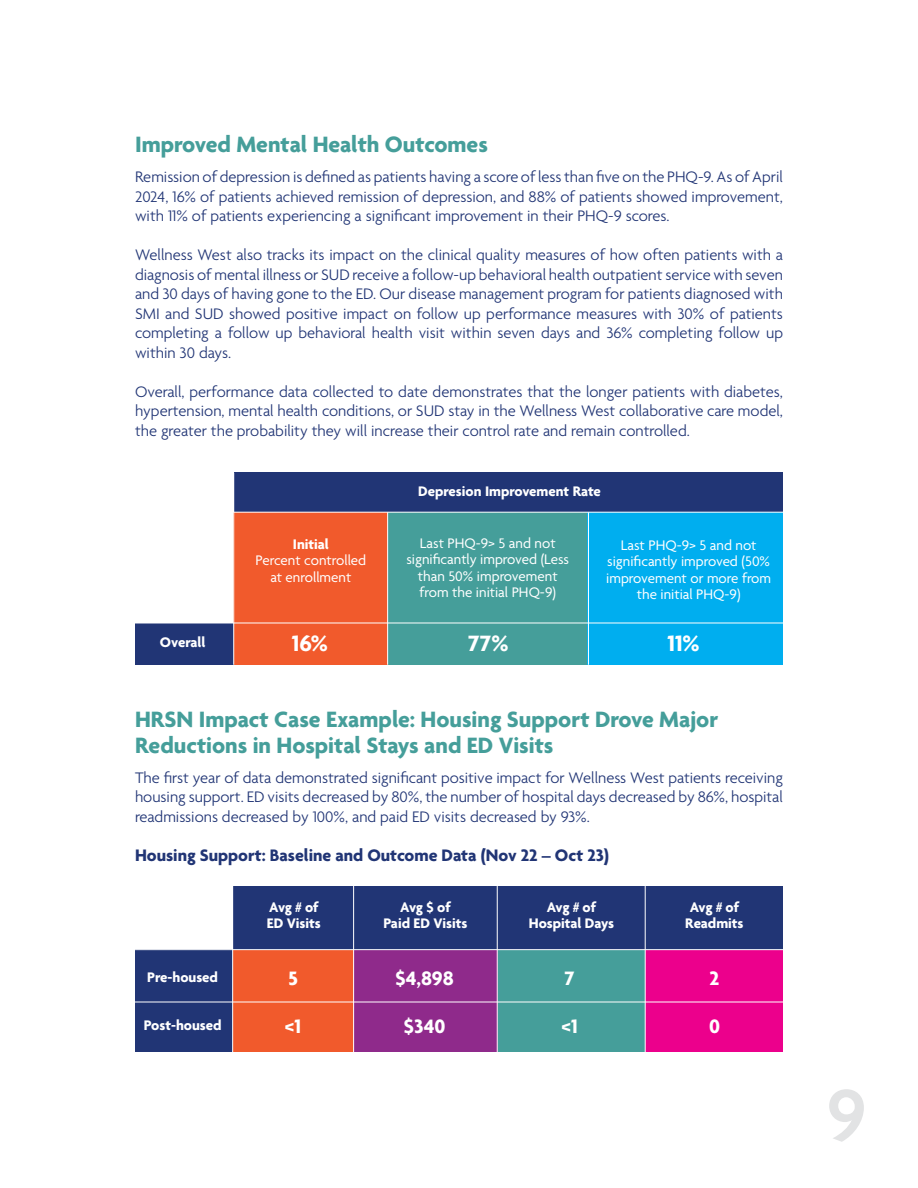
<style>
.page{position:relative;width:918px;height:1188px;background:#fff}
.page>*{position:absolute;margin:0;border:0;box-sizing:border-box;transform-origin:0 0}
.t1{font:600 78px "Agenda";color:#e2e3e4}
.t2{font:700 24px/25.5px "Agenda";color:#459e9a}
.t3{font:700 24px "Agenda";color:#fff}
.t4{font:700 21px "Agenda";color:#fff}
.t5{font:700 18px "Agenda";color:#213575}
.t6{font:300 16.5px/19.5px "Agenda";color:#213575;text-align:justify}
.t7{font:15px/16.5px "Agenda";color:#fff;text-align:center}
.t8{font:700 15px/16.5px "Agenda";color:#fff}
</style>
<div class="page">
<div style="left:234px;top:512px;width:154px;height:112px;background:#f15a2c"></div>
<div style="left:388px;top:512px;width:201px;height:112px;background:#459e9a"></div>
<div style="left:588px;top:512px;width:195px;height:112px;background:#00aeef"></div>
<div style="left:234px;top:624px;width:154px;height:41px;background:#f15a2c"></div>
<div style="left:135px;top:624px;width:98px;height:41px;background:#213575"></div>
<div style="left:135px;top:949px;width:98px;height:62px;background:#213575"></div>
<div style="left:135px;top:1011px;width:98px;height:41px;background:#213575"></div>
<div style="left:388px;top:624px;width:201px;height:41px;background:#459e9a"></div>
<div style="left:588px;top:624px;width:195px;height:41px;background:#00aeef"></div>
<div style="left:233px;top:949px;width:122px;height:103px;background:#f15a2c"></div>
<div style="left:233px;top:887px;width:122px;height:63px;background:#213575"></div>
<div style="left:354px;top:949px;width:144px;height:103px;background:#8f2a8b"></div>
<div style="left:354px;top:887px;width:144px;height:63px;background:#213575"></div>
<div style="left:498px;top:949px;width:148px;height:103px;background:#459e9a"></div>
<div style="left:498px;top:887px;width:148px;height:63px;background:#213575"></div>
<div style="left:645px;top:949px;width:138px;height:103px;background:#ec008c"></div>
<div style="left:645px;top:887px;width:138px;height:63px;background:#213575"></div>
<div style="left:234px;top:472px;width:549px;height:40px;background:#213575"></div>
<hr style="left:588px;top:512px;width:1px;height:153px;background:#fff">
<hr style="left:387px;top:512px;width:1px;height:153px;background:#fff">
<hr style="left:353px;top:885px;width:1px;height:168px;background:#fff">
<hr style="left:232px;top:885px;width:1px;height:168px;background:#fff">
<hr style="left:497px;top:885px;width:1px;height:168px;background:#fff">
<hr style="left:645px;top:885px;width:1px;height:168px;background:#fff">
<hr style="left:131px;top:623px;width:655px;height:1px;background:#fff">
<hr style="left:131px;top:949px;width:655px;height:1px;background:#fff">
<hr style="left:131px;top:1002px;width:655px;height:1px;background:#fff">
<hr style="left:230px;top:512px;width:556px;height:1px;background:#fff">
<h2 class="t2" style="left:135px;top:133px;width:354px">Improved Mental Health Outcomes</h2>
<p class="t6" style="left:135px;top:168px;width:649px">Remission of depression is defined as patients having a score of less than five on the PHQ-9. As of April 2024, 16% of patients achieved remission of depression, and 88% of patients showed improvement, with 11% of patients experiencing a significant improvement in their PHQ-9 scores.</p>
<p class="t6" style="left:135px;top:246px;width:650px">Wellness West also tracks its impact on the clinical quality measures of how often patients with a diagnosis of mental illness or SUD receive a follow-up behavioral health outpatient service with seven and 30 days of having gone to the ED. Our disease management program for patients diagnosed with SMI and SUD showed positive impact on follow up performance measures with 30% of patients completing a follow up behavioral health visit within seven days and 36% completing follow up within 30 days.</p>
<p class="t6" style="left:135px;top:383px;width:650px">Overall, performance data collected to date demonstrates that the longer patients with diabetes, hypertension, mental health conditions, or SUD stay in the Wellness West collaborative care model, the greater the probability they will increase their control rate and remain controlled.</p>
<p class="t8" style="left:160px;top:635px;width:47px">Overall</p>
<p class="t8" style="left:293px;top:536px;width:38px">Initial</p>
<p class="t7" style="left:256px;top:553px;width:112px">Percent controlled at enrollment</p>
<p class="t8" style="left:418px;top:483px;width:184px">Depresion Improvement Rate</p>
<p class="t7" style="left:406px;top:536px;width:164px">Last PHQ-9&gt; 5 and not significantly improved (Less than 50% improvement from the initial PHQ-9)</p>
<p class="t7" style="left:606px;top:538px;width:166px">Last PHQ-9&gt; 5 and not significantly improved (50% improvement or more from the initial PHQ-9)</p>
<h2 class="t3" style="left:292px;top:631px;width:38px">16%</h2>
<h2 class="t3" style="left:469px;top:631px;width:41px">77%</h2>
<h2 class="t3" style="left:668px;top:631px;width:33px">11%</h2>
<h2 class="t2" style="left:135px;top:708px;width:585px">HRSN Impact Case Example: Housing Support Drove Major<br>Reductions in Hospital Stays and ED Visits</h2>
<p class="t6" style="left:135px;top:769px;width:650px">The first year of data demonstrated significant positive impact for Wellness West patients receiving housing support. ED visits decreased by 80%, the number of hospital days decreased by 86%, hospital readmissions decreased by 100%, and paid ED visits decreased by 93%.</p>
<p class="t5" style="left:135px;top:845px;width:476px">Housing Support: Baseline and Outcome Data (Nov 22 – Oct 23)</p>
<p class="t8" style="left:267px;top:900px;width:55px">Avg # of<br>ED Visits</p>
<p class="t8" style="left:147px;top:970px;width:72px">Pre-housed</p>
<p class="t4" style="left:288px;top:967px;width:11px">5</p>
<p class="t8" style="left:384px;top:900px;width:86px;text-align:center">Avg $ of<br>Paid ED Visits</p>
<p class="t4" style="left:395px;top:967px;width:60px">$4,898</p>
<p class="t8" style="left:529px;top:900px;width:87px;text-align:center">Avg # of<br>Hospital Days</p>
<p class="t4" style="left:565px;top:967px;width:11px">7</p>
<p class="t8" style="left:685px;top:900px;width:60px">Avg # of<br>Readmits</p>
<p class="t4" style="left:710px;top:967px;width:11px">2</p>
<p class="t8" style="left:144px;top:1018px;width:79px">Post-housed</p>
<p class="t4" style="left:285px;top:1015px;width:18px">&lt;1</p>
<p class="t4" style="left:404px;top:1015px;width:43px">$340</p>
<p class="t4" style="left:562px;top:1015px;width:18px">&lt;1</p>
<p class="t4" style="left:709px;top:1015px;width:12px">0</p>
<h1 class="t1" style="left:827px;top:1073px;width:41px">9</h1>
</div>
